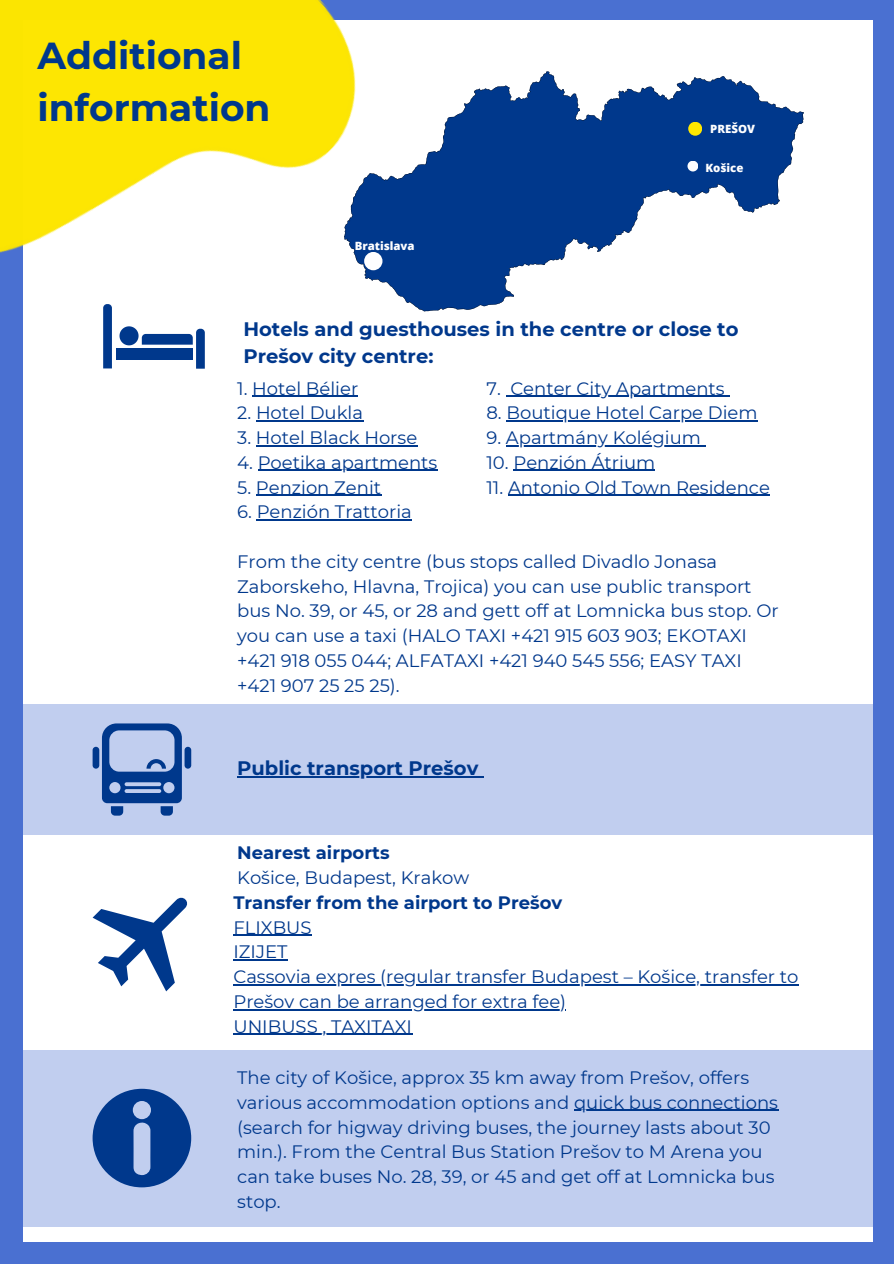
<style>
.page{position:relative;width:894px;height:1264px;background:#fff}
.page>*{position:absolute;margin:0;border:0;box-sizing:border-box;transform-origin:0 0}
.t1{font:700 37.5px/51.8px "Montserrat";color:#00388c}
.t2{font:700 19.5px/27px "Montserrat";color:#00388c}
.t3{font:18px/24.8px "Montserrat";color:#00388c}
.t4{font:700 18px/24.8px "Montserrat";color:#00388c}
.t5{font:800 11.4px "Open Sans";color:#fefeff}
.s1{font-weight:700}
.s2{font-weight:400}
</style>
<div class="page">
<div style="left:0;top:0;width:893px;height:1263px;background:#4a70d1"></div>
<div style="left:23px;top:21px;width:849px;height:1220px;background:#fff"></div>
<div style="left:23px;top:704px;width:849px;height:130px;background:#c1ceef"></div>
<svg style="left:102px;top:723px;width:80px;height:92px"></svg>
<div style="left:93px;top:746px;width:6px;height:22px;background:#00388c;border-radius:3px"></div>
<div style="left:184px;top:746px;width:7px;height:22px;background:#00388c;border-radius:3px"></div>
<svg style="left:93px;top:897px;width:94px;height:94px"></svg>
<hr style="left:233px;top:934px;width:78px;height:1px;background:#00388c">
<hr style="left:233px;top:959px;width:54px;height:1px;background:#00388c">
<hr style="left:233px;top:984px;width:565px;height:1px;background:#00388c">
<hr style="left:233px;top:1009px;width:333px;height:1px;background:#00388c">
<hr style="left:233px;top:1033px;width:85px;height:1px;background:#00388c">
<svg style="left:318px;top:1033px;width:13px;height:1px"></svg>
<hr style="left:331px;top:1033px;width:81px;height:1px;background:#00388c">
<div style="left:23px;top:1049px;width:849px;height:177px;background:#c1ceef"></div>
<svg style="left:93px;top:1088px;width:98px;height:99px"></svg>
<hr style="left:252px;top:395px;width:106px;height:2px;background:#00388c">
<hr style="left:256px;top:420px;width:107px;height:1px;background:#00388c">
<hr style="left:256px;top:445px;width:161px;height:1px;background:#00388c">
<hr style="left:257px;top:470px;width:180px;height:1px;background:#00388c">
<hr style="left:256px;top:494px;width:125px;height:2px;background:#00388c">
<hr style="left:257px;top:519px;width:154px;height:1px;background:#00388c">
<svg style="left:400px;top:71px;width:404px;height:240px;fill:#00388c"></svg>
<hr style="left:237px;top:776px;width:241px;height:1px;background:#00388c">
<hr style="left:574px;top:1109px;width:203px;height:2px;background:#00388c">
<hr style="left:510px;top:395px;width:214px;height:2px;background:#00388c">
<hr style="left:506px;top:420px;width:251px;height:1px;background:#00388c">
<hr style="left:506px;top:445px;width:194px;height:1px;background:#00388c">
<hr style="left:513px;top:470px;width:142px;height:1px;background:#00388c">
<hr style="left:508px;top:494px;width:261px;height:2px;background:#00388c">
<div style="left:688px;top:122px;width:14px;height:14px;background:#ffe800;border-radius:50%"></div>
<div style="left:687px;top:161px;width:11px;height:10px;background:#fefeff;border-radius:50%"></div>
<img style="left:0;top:0;width:400px;height:369px">
<h1 class="t1" style="left:37px;top:30px;width:234px">Additional information</h1>
<h3 class="t5" style="left:354px;top:237px;width:61px">Bratislava</h3>
<p class="t5" style="left:710px;top:120px;width:46px">PREŠOV</p>
<h3 class="t5" style="left:705px;top:159px;width:40px">Košice</h3>
<p class="t2" style="left:243px;top:315px;width:496px">Hotels and guesthouses in the centre or close to<br>Prešov city centre:</p>
<h4 class="t3" style="left:237px;top:375px;width:122px">1. Hotel Bélier</h4>
<h4 class="t3" style="left:237px;top:400px;width:127px">2. Hotel Dukla</h4>
<h4 class="t3" style="left:237px;top:425px;width:181px">3. Hotel Black Horse</h4>
<h4 class="t3" style="left:237px;top:450px;width:202px">4. Poetika apartments</h4>
<p class="t3" style="left:237px;top:474px;width:145px">5. Penzion Zenit</p>
<p class="t3" style="left:237px;top:499px;width:176px">6. Penzión Trattoria</p>
<p class="t3" style="left:237px;top:549px;width:543px">From the city centre (bus stops called Divadlo Jonasa Zaborskeho, Hlavna, Trojica) you can use public transport bus No. 39, or 45, or 28 and gett off at Lomnicka bus stop. Or you can use a taxi (HALO TAXI +421 915 603 903; EKOTAXI +421 918 055 044; ALFATAXI +421 940 545 556; EASY TAXI +421 907 25 25 25).</p>
<p class="t3" style="left:486px;top:375px;width:16px">7.</p>
<h2 class="t3" style="left:510px;top:375px;width:216px">Center City Apartments</h2>
<h2 class="t3" style="left:486px;top:400px;width:272px">8. Boutique Hotel Carpe Diem</h2>
<h3 class="t3" style="left:486px;top:425px;width:216px">9. Apartmány Kolégium</h3>
<p class="t3" style="left:486px;top:450px;width:170px">10. Penzión Átrium</p>
<p class="t3" style="left:486px;top:474px;width:285px">11. Antonio Old Town Residence</p>
<h2 class="t2" style="left:237px;top:754px;width:242px">Public transport Prešov</h2>
<h3 class="t3" style="left:237px;top:840px;width:234px"><span class="s1">Nearest airports<br></span>Košice, Budapest, Krakow</h3>
<p class="t4" style="left:233px;top:890px;width:330px">Transfer from the airport to Prešov<br><span class="s2">FLIXBUS<br>IZIJET</span></p>
<h1 class="t3" style="left:233px;top:964px;width:566px">Cassovia expres (regular transfer Budapest – Košice, transfer to</h1>
<p class="t3" style="left:233px;top:989px;width:334px">Prešov can be arranged for extra fee)<br>UNIBUSS , TAXITAXI</p>
<h3 class="t3" style="left:237px;top:1065px;width:542px">The city of Košice, approx 35 km away from Prešov, offers various accommodation options and quick bus connections</h3>
<h3 class="t3" style="left:237px;top:1114px;width:539px">(search for higway driving buses, the journey lasts about 30 min.). From the Central Bus Station Prešov to M Arena you can take buses No. 28, 39, or 45 and get off at Lomnicka bus stop.</h3>
</div>
